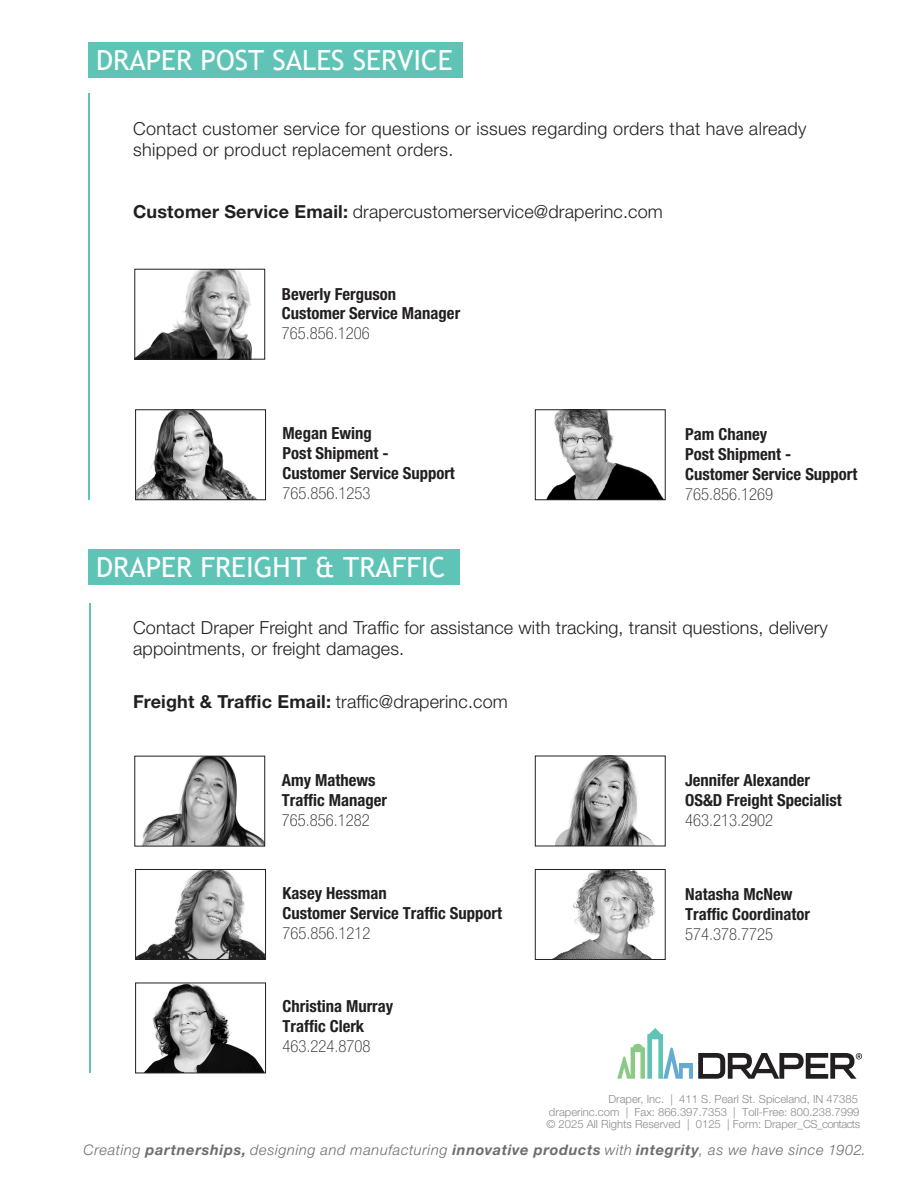
<style>
.page{position:relative;width:918px;height:1188px;background:#fff}
.page>*{position:absolute;margin:0;border:0;box-sizing:border-box;transform-origin:0 0}
.t1{font:27.75px "Trebuchet MS";color:#fff}
.t2{font:300 18px/21px "Helvetica Neue LT Std";letter-spacing:.01em;color:#231f20}
.t3{font:700 18px "Helvetica Neue LT Std";letter-spacing:.01em;color:#231f20}
.t4{font:700 condensed 16.65px/20px "Helvetica Neue LT Std";color:#231f20}
.t5{font:100 condensed 16.65px "Helvetica Neue LT Std";color:#231f20}
.t6{font:italic 300 14.55px "Helvetica Neue LT Pro";letter-spacing:.04em;color:#6c6d70}
.t7{font:300 11.25px/12.6px "Helvetica Neue LT Std";color:#57585a}
.s1{font-weight:700}
.s2{font-weight:300}
</style>
<div class="page">
<div style="left:89px;top:42px;width:374px;height:35px;background:#5fc4b6"></div>
<img style="left:142px;top:758px;width:121px;height:87px">
<svg style="left:617px;top:1028px;width:245px;height:51px"></svg>
<hr style="left:89px;top:93px;width:1px;height:407px;background:#5fc4b6">
<hr style="left:89px;top:603px;width:2px;height:470px;background:#5fc4b6">
<div style="left:89px;top:549px;width:371px;height:35px;background:#5fc4b6"></div>
<img style="left:554px;top:871px;width:101px;height:87px">
<img style="left:136px;top:271px;width:116px;height:87px">
<div style="left:134px;top:269px;width:131px;height:91px;border:1px solid #231f20"></div>
<img style="left:137px;top:411px;width:119px;height:87px">
<div style="left:135px;top:409px;width:131px;height:91px;border:1px solid #231f20"></div>
<img style="left:547px;top:411px;width:116px;height:87px">
<div style="left:535px;top:409px;width:131px;height:91px;border:1px solid #231f20"></div>
<div style="left:134px;top:756px;width:131px;height:91px;border:1px solid #231f20"></div>
<div style="left:535px;top:869px;width:131px;height:91px;border:1px solid #231f20"></div>
<img style="left:137px;top:871px;width:127px;height:87px">
<div style="left:135px;top:869px;width:131px;height:91px;border:1px solid #231f20"></div>
<img style="left:555px;top:758px;width:99px;height:86px">
<img style="left:145px;top:985px;width:119px;height:86px">
<div style="left:535px;top:756px;width:131px;height:90px;border:1px solid #231f20"></div>
<div style="left:135px;top:983px;width:131px;height:90px;border:1px solid #231f20"></div>
<h1 class="t1" style="left:96px;top:43px;width:358px">DRAPER POST SALES SERVICE</h1>
<p class="t2" style="left:133px;top:118px;width:675px">Contact customer service for questions or issues regarding orders that have already shipped or product replacement orders.</p>
<p class="t2" style="left:133px;top:201px;width:531px"><span class="s1">Customer Service Email:</span> drapercustomerservice@draperinc.com</p>
<p class="t4" style="left:282px;top:283px;width:180px">Beverly Ferguson<br>Customer Service Manager</p>
<p class="t5" style="left:282px;top:324px;width:89px">765.856.1206</p>
<p class="t4" style="left:283px;top:423px;width:174px">Megan Ewing<br>Post Shipment -<br>Customer Service Support</p>
<p class="t5" style="left:283px;top:484px;width:89px">765.856.1253</p>
<h1 class="t1" style="left:96px;top:550px;width:351px">DRAPER FREIGHT &amp; TRAFFIC</h1>
<p class="t4" style="left:685px;top:424px;width:174px">Pam Chaney<br>Post Shipment -<br>Customer Service Support</p>
<p class="t5" style="left:685px;top:485px;width:89px">765.856.1269</p>
<p class="t2" style="left:133px;top:617px;width:696px">Contact Draper Freight and Traffic for assistance with tracking, transit questions, delivery appointments, or freight damages.</p>
<p class="t3" style="left:133px;top:691px;width:376px">Freight &amp; Traffic Email: <span class="s2">traffic@draperinc.com</span></p>
<p class="t4" style="left:282px;top:770px;width:107px">Amy Mathews<br>Traffic Manager</p>
<p class="t5" style="left:282px;top:811px;width:89px">765.856.1282</p>
<p class="t4" style="left:283px;top:883px;width:221px">Kasey Hessman<br>Customer Service Traffic Support</p>
<p class="t5" style="left:283px;top:924px;width:89px">765.856.1212</p>
<p class="t4" style="left:283px;top:996px;width:112px">Christina Murray<br>Traffic Clerk</p>
<p class="t5" style="left:283px;top:1037px;width:89px">463.224.8708</p>
<p class="t4" style="left:685px;top:770px;width:158px">Jennifer Alexander<br>OS&amp;D Freight Specialist</p>
<p class="t5" style="left:685px;top:811px;width:89px">463.213.2902</p>
<p class="t4" style="left:685px;top:884px;width:126px">Natasha McNew<br>Traffic Coordinator</p>
<p class="t5" style="left:685px;top:925px;width:89px">574.378.7725</p>
<p class="t7" style="left:546px;top:1092px;width:315px;text-indent:62px">Draper, Inc. | 411 S. Pearl St. Spiceland, IN 47385 draperinc.com | Fax: 866.397.7353 | Toll-Free: 800.238.7999 © 2025 All Rights Reserved | 0125 | Form: Draper_CS_contacts</p>
<p class="t6" style="left:84px;top:1141px;width:784px">Creating <span class="s1">partnerships,</span> designing and manufacturing <span class="s1">innovative products</span> with <span class="s1">integrity</span>, as we have since 1902.</p>
</div>
